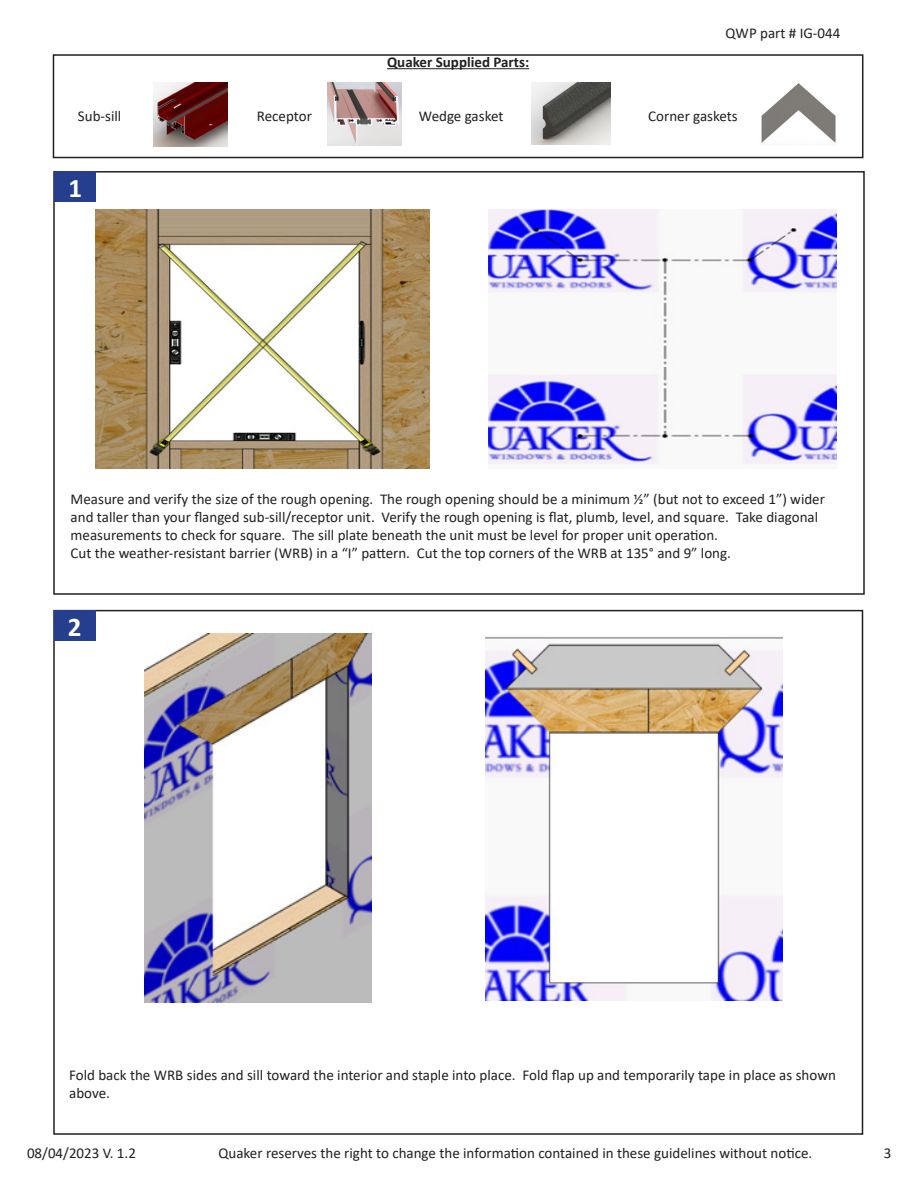
<style>
.page{position:relative;width:918px;height:1188px;background:#fff}
.page>*{position:absolute;margin:0;border:0;box-sizing:border-box;transform-origin:0 0}
.t1{font:700 27px "Calibri";color:#fff}
.QWP_Paragrahp1{font:15px/18px "Calibri";color:#231f20}
.t2{font:700 15px "Calibri";color:#231f20}
</style>
<div class="page">
<div style="left:53px;top:171px;width:812px;height:424px;border:2px solid #231f20"></div>
<img style="left:488px;top:210px;width:349px;height:254px">
<img style="left:486px;top:637px;width:297px;height:363px">
<img style="left:95px;top:210px;width:334px;height:258px">
<img style="left:145px;top:633px;width:227px;height:369px">
<div style="left:55px;top:171px;width:41px;height:31px;background:#253f8e"></div>
<div style="left:54px;top:611px;width:41px;height:30px;background:#253f8e"></div>
<hr style="left:387px;top:68px;width:142px;height:1px;background:#231f20">
<div style="left:53px;top:54px;width:810px;height:104px;border:2px solid #231f20"></div>
<img style="left:154px;top:83px;width:74px;height:63px">
<img style="left:328px;top:82px;width:73px;height:64px">
<img style="left:532px;top:82px;width:78px;height:62px">
<img style="left:761px;top:83px;width:75px;height:60px">
<p class="t2" style="left:387px;top:51px;width:144px">Quaker Supplied Parts:</p>
<p class="QWP_Paragrahp1" style="left:726px;top:24px;width:116px">QWP part # IG-044</p>
<p class="QWP_Paragrahp1" style="left:78px;top:107px;width:45px">Sub-sill</p>
<p class="QWP_Paragrahp1" style="left:257px;top:107px;width:56px">Receptor</p>
<p class="QWP_Paragrahp1" style="left:419px;top:107px;width:86px">Wedge gasket</p>
<p class="QWP_Paragrahp1" style="left:648px;top:107px;width:91px">Corner gaskets</p>
<p class="t1" style="left:68px;top:168px;width:15px">1</p>
<p class="QWP_Paragrahp1" style="left:71px;top:490px;width:756px">Measure and verify the size of the rough opening. The rough opening should be a minimum ½” (but not to exceed 1”) wider and taller than your flanged sub-sill/receptor unit. Verify the rough opening is flat, plumb, level, and square. Take diagonal measurements to check for square. The sill plate beneath the unit must be level for proper unit operation.</p>
<p class="QWP_Paragrahp1" style="left:71px;top:544px;width:662px">Cut the weather-resistant barrier (WRB) in a “I” pattern. Cut the top corners of the WRB at 135° and 9” long.</p>
<p class="t1" style="left:68px;top:608px;width:15px">2</p>
<p class="QWP_Paragrahp1" style="left:69px;top:1066px;width:768px">Fold back the WRB sides and sill toward the interior and staple into place. Fold flap up and temporarily tape in place as shown above.</p>
<p class="QWP_Paragrahp1" style="left:27px;top:1144px;width:110px">08/04/2023 V. 1.2</p>
<p class="QWP_Paragrahp1" style="left:218px;top:1144px;width:595px">Quaker reserves the right to change the information contained in these guidelines without notice.</p>
<p class="QWP_Paragrahp1" style="left:884px;top:1144px;width:9px">3</p>
</div>
